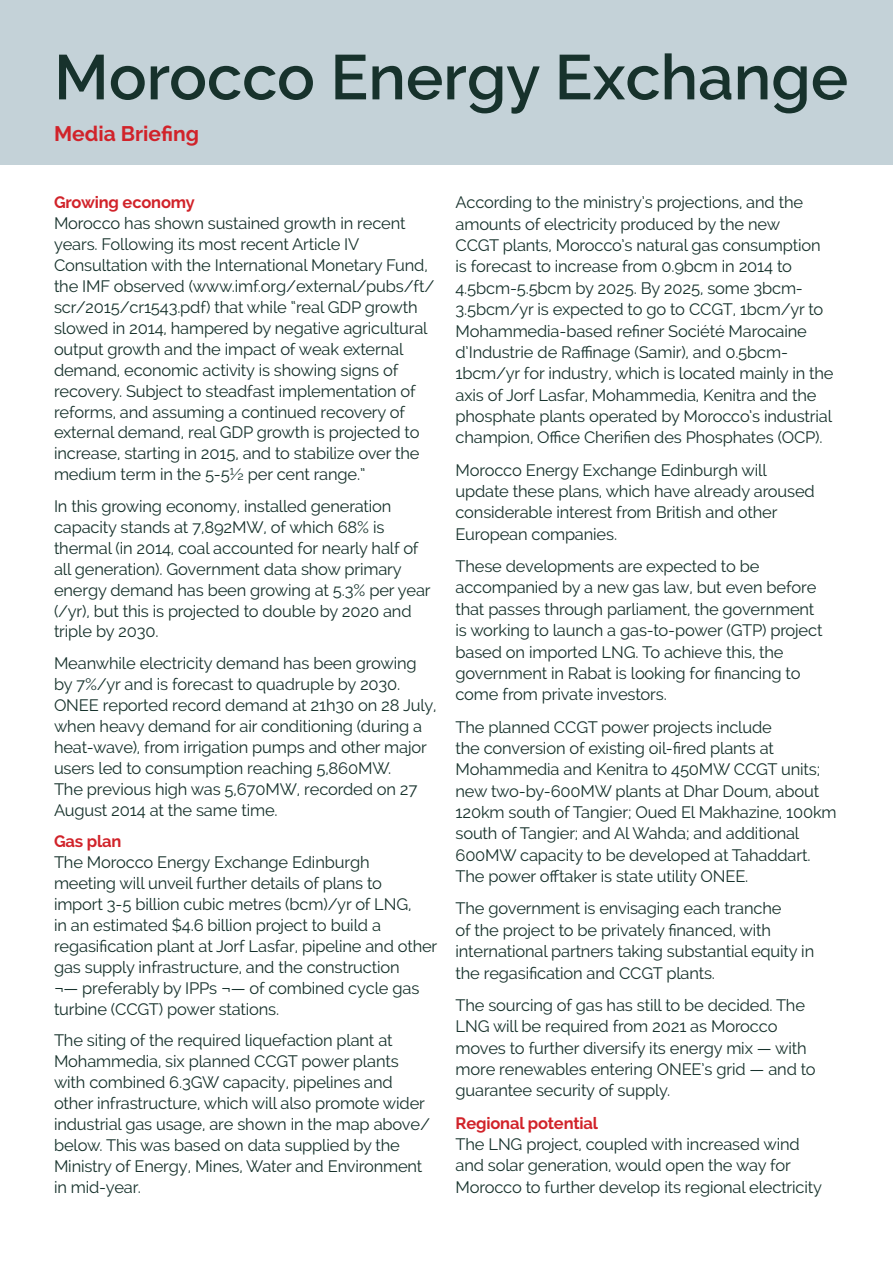
<style>
.page{position:relative;width:893px;height:1263px;background:#fff}
.page>*{position:absolute;margin:0;border:0;box-sizing:border-box;transform-origin:0 0}
.t1{font:600 63px "Raleway";color:#17322c}
.t2{font:700 21px "Raleway";color:#d1232a}
.t3{font:16.5px/21.5px "Raleway";letter-spacing:-.01em;color:#17322c}
.t4{font:700 16.5px "Raleway";letter-spacing:-.01em;color:#d1232a}
</style>
<div class="page">
<div style="left:0;top:0;width:893px;height:164px;background:#c4d2d8"></div>
<h1 class="t1" style="left:54px;top:41px;width:796px">Morocco Energy Exchange</h1>
<p class="t2" style="left:54px;top:122px;width:147px">Media Briefing</p>
<p class="t4" style="left:54px;top:193px;width:142px">Growing economy</p>
<p class="t3" style="left:54px;top:213px;width:382px;line-height:20.9px">Morocco has shown sustained growth in recent years. Following its most recent Article IV Consultation with the International Monetary Fund, the IMF observed (www.imf.org/external/pubs/ft/ scr/2015/cr1543.pdf) that while “real GDP growth slowed in 2014, hampered by negative agricultural output growth and the impact of weak external demand, economic activity is showing signs of recovery. Subject to steadfast implementation of reforms, and assuming a continued recovery of external demand, real GDP growth is projected to increase, starting in 2015, and to stabilize over the medium term in the 5-5½ per cent range.”</p>
<p class="t3" style="left:54px;top:496px;width:378px;line-height:20.9px">In this growing economy, installed generation capacity stands at 7,892MW, of which 68% is thermal (in 2014, coal accounted for nearly half of all generation). Government data show primary energy demand has been growing at 5.3% per year (/yr), but this is projected to double by 2020 and triple by 2030.</p>
<p class="t3" style="left:54px;top:653px;width:384px;line-height:20.9px">Meanwhile electricity demand has been growing by 7%/yr and is forecast to quadruple by 2030.<br>ONEE reported record demand at 21h30 on 28 July, when heavy demand for air conditioning (during a heat-wave), from irrigation pumps and other major users led to consumption reaching 5,860MW.<br>The previous high was 5,670MW, recorded on 27<br>August 2014 at the same time.</p>
<p class="t4" style="left:54px;top:832px;width:69px">Gas plan</p>
<p class="t3" style="left:54px;top:852px;width:385px;line-height:20.9px">The Morocco Energy Exchange Edinburgh<br>meeting will unveil further details of plans to<br>import 3-5 billion cubic metres (bcm)/yr of LNG,<br>in an estimated $4.6 billion project to build a regasification plant at Jorf Lasfar, pipeline and other gas supply infrastructure, and the construction<br>¬— preferably by IPPs ¬— of combined cycle gas turbine (CCGT) power stations.</p>
<p class="t3" style="left:54px;top:1030px;width:378px;line-height:21px">The siting of the required liquefaction plant at Mohammedia, six planned CCGT power plants with combined 6.3GW capacity, pipelines and other infrastructure, which will also promote wider industrial gas usage, are shown in the map above/ below. This was based on data supplied by the Ministry of Energy, Mines, Water and Environment in mid-year.</p>
<p class="t3" style="left:455px;top:192px;width:380px">According to the ministry’s projections, and the amounts of electricity produced by the new<br>CCGT plants, Morocco’s natural gas consumption is forecast to increase from 0.9bcm in 2014 to 4.5bcm-5.5bcm by 2025. By 2025, some 3bcm-3.5bcm/yr is expected to go to CCGT, 1bcm/yr to Mohammedia-based refiner Société Marocaine d’Industrie de Raffinage (Samir), and 0.5bcm-1bcm/yr for industry, which is located mainly in the axis of Jorf Lasfar, Mohammedia, Kenitra and the phosphate plants operated by Morocco’s industrial champion, Office Cherifien des Phosphates (OCP).</p>
<p class="t3" style="left:455px;top:459px;width:361px">Morocco Energy Exchange Edinburgh will update these plans, which have already aroused considerable interest from British and other European companies.</p>
<p class="t3" style="left:455px;top:555px;width:369px">These developments are expected to be accompanied by a new gas law, but even before that passes through parliament, the government is working to launch a gas-to-power (GTP) project based on imported LNG. To achieve this, the government in Rabat is looking for financing to come from private investors.</p>
<p class="t3" style="left:455px;top:716px;width:383px">The planned CCGT power projects include<br>the conversion of existing oil-fired plants at Mohammedia and Kenitra to 450MW CCGT units; new two-by-600MW plants at Dhar Doum, about 120km south of Tangier; Oued El Makhazine, 100km south of Tangier; and Al Wahda; and additional 600MW capacity to be developed at Tahaddart.<br>The power offtaker is state utility ONEE.</p>
<p class="t3" style="left:455px;top:898px;width:360px">The government is envisaging each tranche<br>of the project to be privately financed, with international partners taking substantial equity in the regasification and CCGT plants.</p>
<p class="t3" style="left:455px;top:994px;width:362px">The sourcing of gas has still to be decided. The LNG will be required from 2021 as Morocco moves to further diversify its energy mix — with more renewables entering ONEE’s grid — and to guarantee security of supply.</p>
<p class="t4" style="left:455px;top:1113px;width:144px">Regional potential</p>
<p class="t3" style="left:455px;top:1133px;width:368px">The LNG project, coupled with increased wind and solar generation, would open the way for<br>Morocco to further develop its regional electricity</p>
</div>
